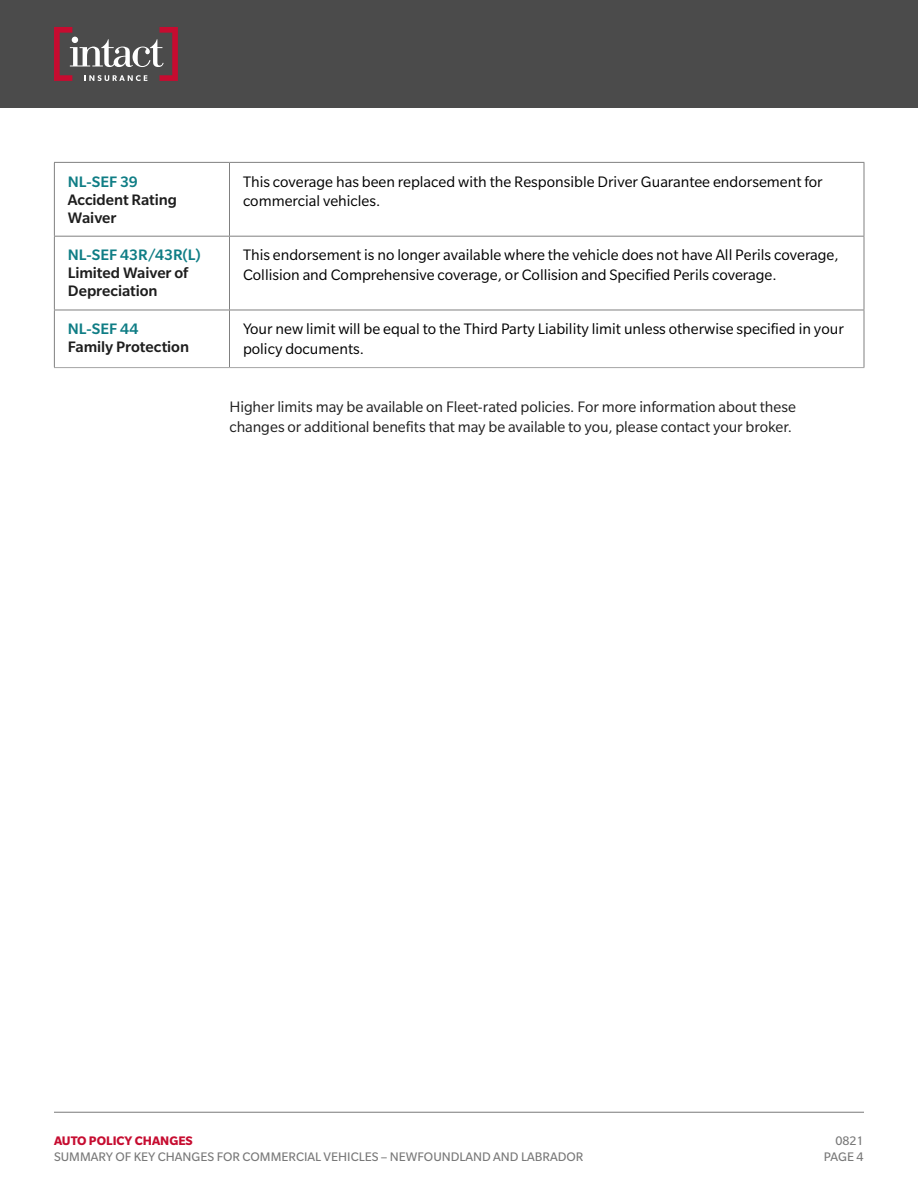
<style>
.page{position:relative;width:918px;height:1188px;background:#fff}
.page>*{position:absolute;margin:0;border:0;box-sizing:border-box;transform-origin:0 0}
.t1{font:16.5px/19.8px "Slate Std";color:#000}
.Body{font:16.5px/19.5px "Slate Std";letter-spacing:-.005em;color:#1e1e1e}
.Subhead{font:500 16.5px/18px "Slate Std";letter-spacing:-.005em;color:#1e1e1e}
.t2{font:13.5px/16.2px "Slate Std";color:#787878;text-align:right}
.t3{font:700 13.5px "Slate Std";color:#c60c30}
.s1{color:#0f7d85}
</style>
<div class="page">
<div style="left:0;top:0;width:918px;height:108px;background:#4b4b4b"></div>
<svg style="left:54px;top:27px;width:124px;height:54px"></svg>
<hr style="left:54px;top:1112px;width:810px;height:1px;background:#787878">
<hr style="left:54px;top:367px;width:176px;height:1px;background:#a5a5a5">
<hr style="left:230px;top:367px;width:634px;height:1px;background:#a5a5a5">
<hr style="left:54px;top:162px;width:176px;height:1px;background:#808080">
<hr style="left:54px;top:163px;width:1px;height:73px;background:#808080">
<hr style="left:230px;top:162px;width:634px;height:1px;background:#808080">
<hr style="left:229px;top:163px;width:1px;height:73px;background:#808080">
<hr style="left:864px;top:163px;width:1px;height:73px;background:#808080">
<hr style="left:54px;top:236px;width:176px;height:1px;background:#808080">
<hr style="left:54px;top:237px;width:1px;height:73px;background:#808080">
<hr style="left:230px;top:236px;width:634px;height:1px;background:#808080">
<hr style="left:229px;top:237px;width:1px;height:73px;background:#808080">
<hr style="left:864px;top:237px;width:1px;height:73px;background:#808080">
<hr style="left:54px;top:310px;width:176px;height:1px;background:#808080">
<hr style="left:54px;top:310px;width:1px;height:57px;background:#808080">
<hr style="left:230px;top:310px;width:634px;height:1px;background:#808080">
<hr style="left:229px;top:310px;width:1px;height:57px;background:#808080">
<hr style="left:864px;top:310px;width:1px;height:57px;background:#808080">
<p class="Subhead" style="left:68px;top:172px;width:111px"><span class="s1">NL-SEF 39<br></span>Accident Rating<br>Waiver</p>
<p class="t1" style="left:243px;top:171px;width:581px">This coverage has been replaced with the Responsible Driver Guarantee endorsement for commercial vehicles.</p>
<p class="Subhead" style="left:68px;top:246px;width:134px"><span class="s1">NL-SEF 43R/43R(L)<br></span>Limited Waiver of<br>Depreciation</p>
<p class="t1" style="left:243px;top:245px;width:597px">This endorsement is no longer available where the vehicle does not have All Perils coverage,<br>Collision and Comprehensive coverage, or Collision and Specified Perils coverage.</p>
<p class="Subhead" style="left:68px;top:320px;width:123px"><span class="s1">NL-SEF 44<br></span>Family Protection</p>
<p class="t1" style="left:243px;top:319px;width:602px">Your new limit will be equal to the Third Party Liability limit unless otherwise specified in your policy documents.</p>
<p class="Body" style="left:230px;top:397px;width:568px">Higher limits may be available on Fleet-rated policies. For more information about these changes or additional benefits that may be available to you, please contact your broker.</p>
<p class="t3" style="left:54px;top:1133px;width:140px">AUTO POLICY CHANGES</p>
<p class="t2" style="left:54px;top:1149px;width:531px">SUMMARY OF KEY CHANGES FOR COMMERCIAL VEHICLES – NEWFOUNDLAND AND LABRADOR</p>
<p class="t2" style="left:824px;top:1132px;width:41px">0821<br>PAGE 4</p>
</div>
